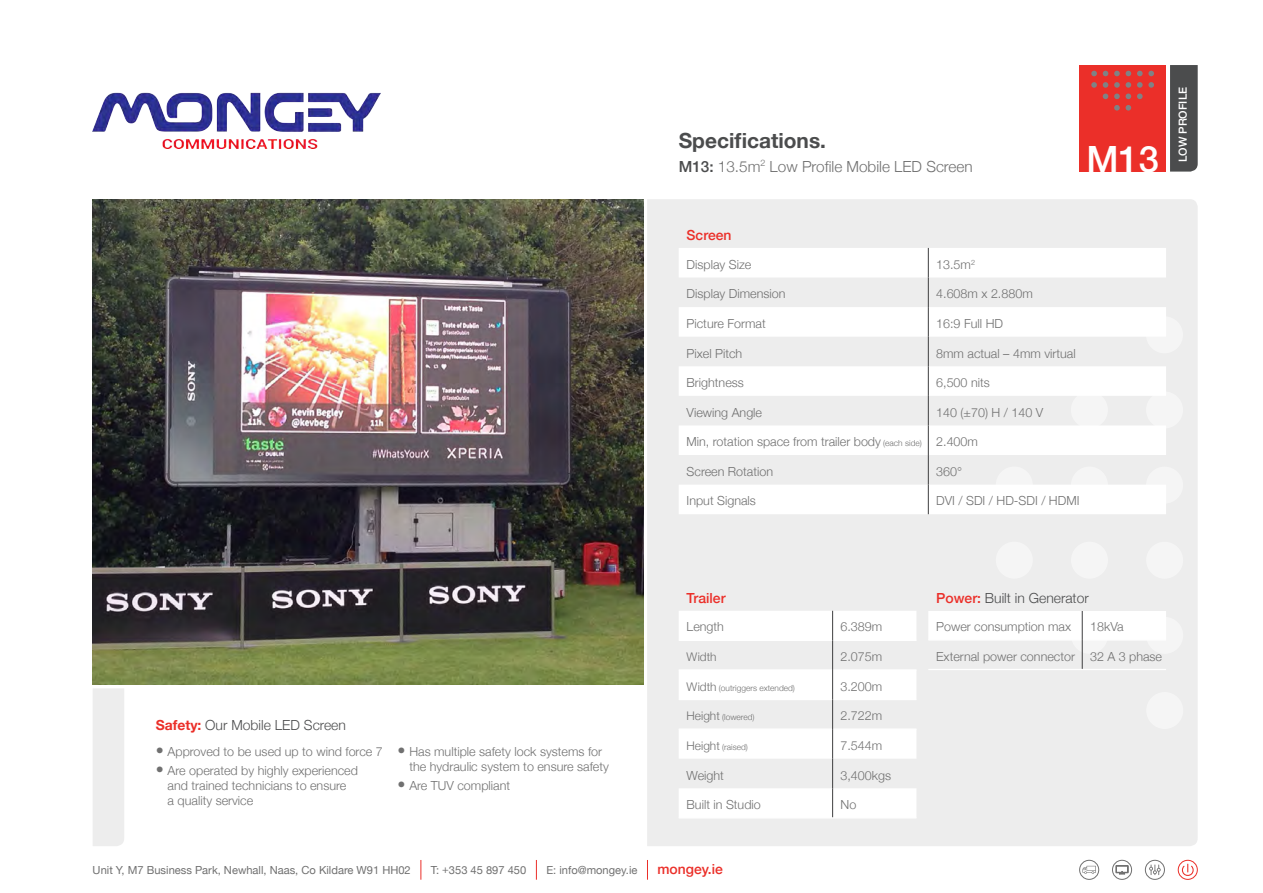
<style>
.page{position:relative;width:1263px;height:893px;background:#fff}
.page>*{position:absolute;margin:0;border:0;box-sizing:border-box;transform-origin:0 0}
.t1{font:500 36.15px "Helvetica Neue";color:#fff}
.t2{font:700 20.85px "Helvetica Neue";color:#4b4c4d}
.t3{font:300 15.3px "Helvetica Neue";color:#707070}
.t4{font:300 13.95px "Helvetica Neue";color:#4b4c4d}
.t5{font:500 13.95px "Helvetica Neue";color:#eb2f29}
.t6{font:300 12.45px/15px "Helvetica Neue";color:#707070}
.t7{font:300 11.85px "Helvetica Neue";color:#707070}
.t8{font:11.1px "Helvetica Neue";color:#707070}
.t9{font:500 11.1px "Helvetica Neue";color:#fff}
.t10{font:300 8.4px "Helvetica Neue";color:#707070}
.s1{font-weight:500;color:#4b4c4d}
.s2{font-size:8.4px}
.s3{font-weight:700;color:#eb2f29}
.s4{font-size:16.05px}
.s5{font-size:11.85px}
.s6{font-weight:500;color:#eb2f29}
</style>
<div class="page">
<div style="left:1078px;top:65px;width:87px;height:106px;background:#eb2f29"></div>
<div style="left:647px;top:199px;width:550px;height:647px;background:#ededed"></div>
<div style="left:995px;top:541px;width:37px;height:37px;background:#f5f5f5;border-radius:50%"></div>
<div style="left:1145px;top:316px;width:37px;height:37px;background:#f5f5f5;border-radius:50%"></div>
<div style="left:1145px;top:542px;width:37px;height:37px;background:#f5f5f5;border-radius:50%"></div>
<div style="left:1145px;top:466px;width:37px;height:37px;background:#f5f5f5;border-radius:50%"></div>
<div style="left:1145px;top:617px;width:37px;height:37px;background:#f5f5f5;border-radius:50%"></div>
<div style="left:1145px;top:692px;width:37px;height:37px;background:#f5f5f5;border-radius:50%"></div>
<div style="left:1070px;top:542px;width:37px;height:36px;background:#f5f5f5;border-radius:50%"></div>
<div style="left:1145px;top:391px;width:37px;height:37px;background:#f5f5f5;border-radius:50%"></div>
<div style="left:1177px;top:860px;width:20px;height:19px;border:1px solid #eb2f29;border-radius:50%"></div>
<svg style="left:1180px;top:863px;width:13px;height:13px"></svg>
<div style="left:1111px;top:860px;width:20px;height:19px;border:1px solid #707070;border-radius:50%"></div>
<svg style="left:1115px;top:865px;width:12px;height:9px"></svg>
<div style="left:1144px;top:860px;width:20px;height:19px;border:1px solid #707070;border-radius:50%"></div>
<svg style="left:1149px;top:864px;width:11px;height:11px"></svg>
<div style="left:1078px;top:860px;width:20px;height:19px;border:1px solid #707070;border-radius:50%"></div>
<svg style="left:1082px;top:866px;width:13px;height:8px"></svg>
<svg style="left:420px;top:860px;width:1px;height:19px"></svg>
<svg style="left:647px;top:860px;width:1px;height:19px"></svg>
<svg style="left:536px;top:860px;width:1px;height:19px"></svg>
<svg style="left:1148px;top:82px;width:5px;height:6px"></svg>
<svg style="left:1148px;top:71px;width:5px;height:5px"></svg>
<svg style="left:1114px;top:105px;width:5px;height:6px"></svg>
<svg style="left:1091px;top:82px;width:5px;height:6px"></svg>
<svg style="left:1125px;top:71px;width:5px;height:5px"></svg>
<svg style="left:1102px;top:71px;width:17px;height:5px"></svg>
<svg style="left:1137px;top:82px;width:5px;height:17px"></svg>
<svg style="left:1125px;top:105px;width:5px;height:6px"></svg>
<svg style="left:1091px;top:71px;width:5px;height:5px"></svg>
<svg style="left:1102px;top:94px;width:17px;height:5px"></svg>
<svg style="left:1125px;top:82px;width:5px;height:17px"></svg>
<svg style="left:1137px;top:71px;width:5px;height:5px"></svg>
<svg style="left:1102px;top:82px;width:17px;height:6px"></svg>
<div style="left:93px;top:688px;width:31px;height:158px;background:#ededed"></div>
<img style="left:93px;top:199px;width:550px;height:485px">
<div style="left:1170px;top:65px;width:27px;height:106px;background:#4b4c4d"></div>
<svg style="left:678px;top:611px;width:238px;height:206px"></svg>
<hr style="left:678px;top:699px;width:154px;height:1px;background:#fff">
<hr style="left:832px;top:699px;width:84px;height:1px;background:#fff">
<hr style="left:678px;top:728px;width:154px;height:2px;background:#fff">
<hr style="left:832px;top:728px;width:84px;height:2px;background:#fff">
<hr style="left:678px;top:669px;width:154px;height:1px;background:#fff">
<hr style="left:832px;top:669px;width:84px;height:1px;background:#fff">
<hr style="left:678px;top:639px;width:154px;height:2px;background:#fff">
<hr style="left:832px;top:639px;width:84px;height:2px;background:#fff">
<hr style="left:678px;top:817px;width:154px;height:1px;background:#fff">
<hr style="left:832px;top:817px;width:84px;height:1px;background:#fff">
<svg style="left:832px;top:611px;width:1px;height:29px"></svg>
<hr style="left:832px;top:640px;width:1px;height:30px;background:#3e3e3f">
<svg style="left:832px;top:670px;width:1px;height:29px"></svg>
<hr style="left:832px;top:699px;width:1px;height:30px;background:#3e3e3f">
<svg style="left:832px;top:729px;width:1px;height:29px"></svg>
<hr style="left:832px;top:758px;width:1px;height:30px;background:#3e3e3f">
<svg style="left:832px;top:788px;width:1px;height:29px"></svg>
<hr style="left:928px;top:669px;width:153px;height:1px;background:#fff">
<hr style="left:1081px;top:669px;width:84px;height:1px;background:#fff">
<svg style="left:928px;top:611px;width:237px;height:58px"></svg>
<svg style="left:678px;top:248px;width:487px;height:266px"></svg>
<svg style="left:927px;top:248px;width:1px;height:29px"></svg>
<hr style="left:927px;top:277px;width:1px;height:30px;background:#3e3e3f">
<hr style="left:927px;top:307px;width:1px;height:30px;background:#3e3e3f">
<svg style="left:927px;top:337px;width:1px;height:29px"></svg>
<hr style="left:927px;top:366px;width:1px;height:30px;background:#3e3e3f">
<svg style="left:927px;top:396px;width:1px;height:29px"></svg>
<hr style="left:927px;top:425px;width:1px;height:30px;background:#3e3e3f">
<svg style="left:927px;top:455px;width:1px;height:29px"></svg>
<hr style="left:927px;top:484px;width:1px;height:30px;background:#3e3e3f">
<img style="left:93px;top:92px;width:287px;height:56px">
<h2 class="t2" style="left:678px;top:124px;width:149px">Specifications.</h2>
<p class="t3" style="left:678px;top:154px;width:295px"><span class="s1">M13:</span> 13.5m<sup>2</sup> Low Profile Mobile LED Screen</p>
<h1 class="t1" style="left:1086px;top:130px;width:74px">M13</h1>
<p class="t9" style="left:1173px;top:162px;width:77px;rotate:-90deg">LOW PROFILE</p>
<p class="t5" style="left:686px;top:224px;width:46px">Screen</p>
<p class="t6" style="left:686px;top:256px;width:66px">Display Size</p>
<p class="t6" style="left:936px;top:256px;width:40px">13.5m<sup>2</sup></p>
<p class="t6" style="left:686px;top:286px;width:100px">Display Dimension</p>
<p class="t6" style="left:936px;top:286px;width:98px">4.608m x 2.880m</p>
<p class="t6" style="left:686px;top:315px;width:81px">Picture Format</p>
<p class="t6" style="left:936px;top:315px;width:68px">16:9 Full HD</p>
<p class="t6" style="left:686px;top:345px;width:57px">Pixel Pitch</p>
<p class="t6" style="left:936px;top:345px;width:141px">8mm actual – 4mm virtual</p>
<p class="t6" style="left:686px;top:374px;width:59px">Brightness</p>
<p class="t6" style="left:936px;top:374px;width:55px">6,500 nits</p>
<p class="t6" style="left:686px;top:404px;width:77px">Viewing Angle</p>
<p class="t6" style="left:936px;top:404px;width:109px">140 (±70) H / 140 V</p>
<p class="t6" style="left:686px;top:433px;width:293px">Min, rotation space from trailer body <span class="s2">(each side)</span> 2.400m</p>
<p class="t6" style="left:686px;top:463px;width:88px">Screen Rotation</p>
<p class="t6" style="left:936px;top:463px;width:27px">360°</p>
<p class="t6" style="left:686px;top:493px;width:71px">Input Signals</p>
<p class="t6" style="left:936px;top:493px;width:145px">DVI / SDI / HD-SDI / HDMI</p>
<p class="t4" style="left:156px;top:713px;width:192px"><span class="s3">Safety:</span> Our Mobile LED Screen</p>
<p class="t6" style="left:156px;top:743px;width:228px"><span class="s4">•</span> Approved to be used up to wind force 7</p>
<p class="t6" style="left:168px;top:762px;width:192px;text-indent:-12px"><span class="s4">•</span> Are operated by highly experienced and trained technicians to ensure<br>a quality service</p>
<p class="t6" style="left:409px;top:743px;width:201px;text-indent:-12px"><span class="s4">•</span> Has multiple safety lock systems for the hydraulic system to ensure safety</p>
<p class="t6" style="left:397px;top:777px;width:114px"><span class="s4">•</span> Are TUV compliant</p>
<p class="t5" style="left:686px;top:586px;width:40px">Trailer</p>
<p class="t6" style="left:686px;top:618px;width:39px">Length</p>
<p class="t6" style="left:840px;top:618px;width:43px">6.389m</p>
<p class="t7" style="left:686px;top:647px;width:32px">Width</p>
<p class="t6" style="left:840px;top:648px;width:43px">2.075m</p>
<p class="t10" style="left:686px;top:680px;width:110px"><span class="s5">Width</span> (outriggers extended)</p>
<p class="t6" style="left:840px;top:678px;width:43px">3.200m</p>
<p class="t10" style="left:686px;top:710px;width:69px"><span class="s5">Height</span> (lowered)</p>
<p class="t6" style="left:840px;top:707px;width:43px">2.722m</p>
<p class="t10" style="left:686px;top:740px;width:63px"><span class="s5">Height</span> (raised)</p>
<p class="t6" style="left:840px;top:737px;width:43px">7.544m</p>
<p class="t6" style="left:686px;top:767px;width:39px">Weight</p>
<p class="t6" style="left:840px;top:767px;width:52px">3,400kgs</p>
<p class="t6" style="left:686px;top:796px;width:76px">Built in Studio</p>
<p class="t6" style="left:840px;top:796px;width:17px">No</p>
<p class="t8" style="left:93px;top:862px;width:319px">Unit Y, M7 Business Park, Newhall, Naas, Co Kildare W91 HH02</p>
<p class="t8" style="left:431px;top:862px;width:97px">T: +353 45 897 450</p>
<p class="t8" style="left:546px;top:862px;width:92px">E: info@mongey.ie</p>
<p class="t5" style="left:657px;top:857px;width:67px">mongey.ie</p>
<p class="t4" style="left:936px;top:587px;width:154px"><span class="s6">Power:</span> Built in Generator</p>
<p class="t6" style="left:936px;top:618px;width:136px">Power consumption max</p>
<p class="t6" style="left:1089px;top:618px;width:35px">18kVa</p>
<p class="t6" style="left:936px;top:648px;width:227px">External power connector 32 A 3 phase</p>
</div>
